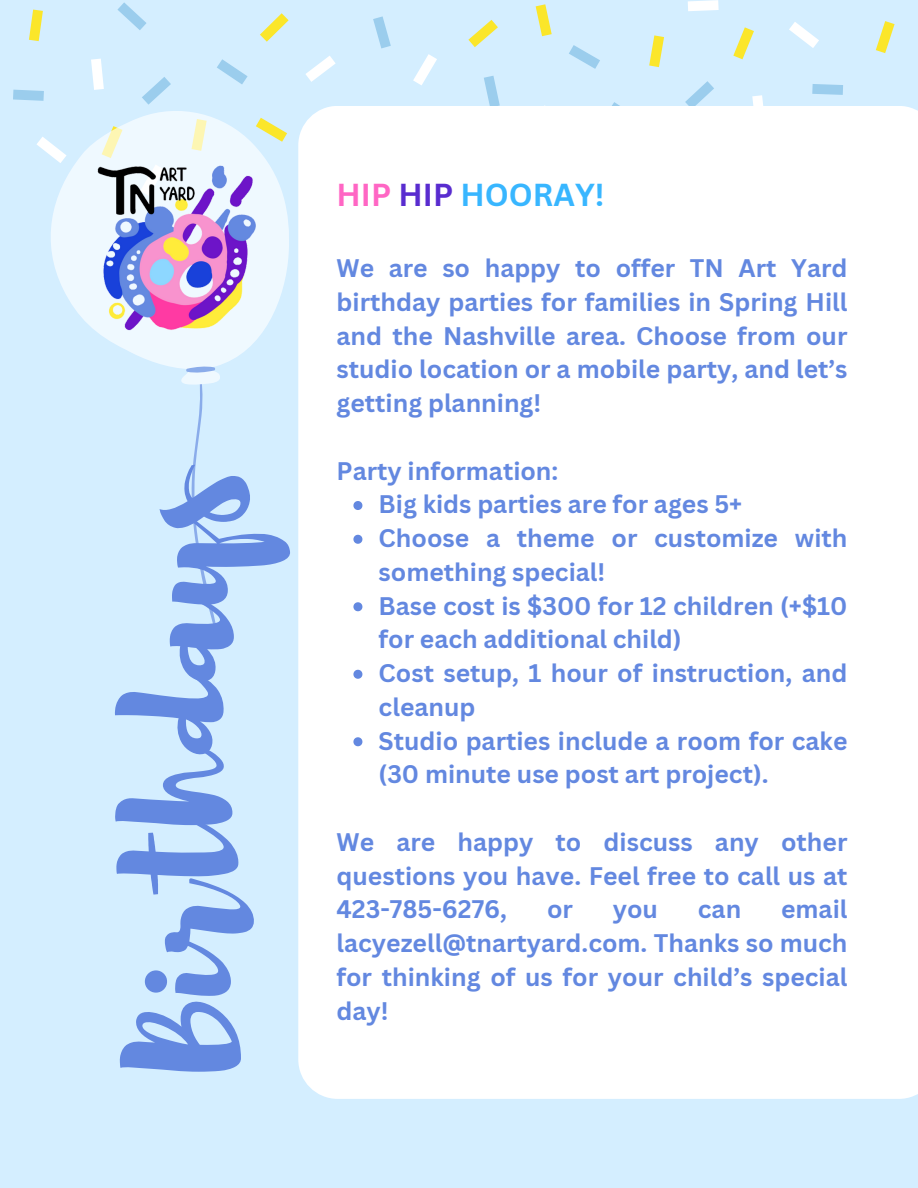
<style>
.page{position:relative;width:918px;height:1188px;background:#d4eeff}
.page>*{position:absolute;margin:0;border:0;box-sizing:border-box;transform-origin:0 0}
.t1{font:147.9px "Brusher";color:#6388e0}
.t2{font:700 30.9px "Canva Sans";color:#38b6ff}
.t3{font:700 24.75px/33.8px "Canva Sans";color:#6388e0}
.s1{color:#ff66c4}
.s2{color:#592ccf}
</style>
<div class="page">
<svg style="left:413px;top:54px;width:24px;height:31px"></svg>
<svg style="left:217px;top:59px;width:31px;height:25px"></svg>
<svg style="left:260px;top:13px;width:29px;height:29px"></svg>
<svg style="left:91px;top:59px;width:13px;height:31px"></svg>
<svg style="left:142px;top:77px;width:29px;height:28px"></svg>
<svg style="left:373px;top:16px;width:18px;height:32px"></svg>
<svg style="left:37px;top:137px;width:13px;height:18px"></svg>
<svg style="left:306px;top:56px;width:30px;height:26px"></svg>
<svg style="left:29px;top:10px;width:14px;height:31px"></svg>
<svg style="left:13px;top:90px;width:31px;height:11px"></svg>
<svg style="left:117px;top:2px;width:30px;height:28px"></svg>
<svg style="left:484px;top:76px;width:16px;height:30px"></svg>
<svg style="left:612px;top:102px;width:8px;height:4px"></svg>
<svg style="left:536px;top:4px;width:16px;height:32px"></svg>
<svg style="left:752px;top:95px;width:11px;height:11px"></svg>
<svg style="left:685px;top:81px;width:29px;height:25px"></svg>
<svg style="left:649px;top:35px;width:15px;height:32px"></svg>
<svg style="left:569px;top:45px;width:31px;height:24px"></svg>
<svg style="left:733px;top:27px;width:21px;height:32px"></svg>
<svg style="left:688px;top:0;width:31px;height:11px"></svg>
<svg style="left:876px;top:21px;width:19px;height:32px"></svg>
<svg style="left:468px;top:20px;width:30px;height:27px"></svg>
<svg style="left:789px;top:22px;width:30px;height:26px"></svg>
<svg style="left:812px;top:84px;width:31px;height:11px"></svg>
<div style="left:298px;top:106px;width:620px;height:992px;background:#fff"></div>
<svg style="left:50px;top:111px;width:211px;height:179px"></svg>
<svg style="left:140px;top:118px;width:140px;height:529px"></svg>
<svg style="left:353px;top:501px;width:9px;height:9px"></svg>
<svg style="left:353px;top:535px;width:9px;height:9px"></svg>
<svg style="left:353px;top:602px;width:9px;height:9px"></svg>
<svg style="left:353px;top:670px;width:9px;height:9px"></svg>
<svg style="left:353px;top:737px;width:9px;height:9px"></svg>
<img style="left:64px;top:129px;width:225px;height:234px">
<h3 class="t1" style="left:85px;top:1072px;width:609px;rotate:-90deg">Birthdays</h3>
<p class="t2" style="left:337px;top:173px;width:270px"><span class="s1">HIP</span> <span class="s2">HIP</span> HOORAY!</p>
<p class="t3" style="left:337px;top:251px;width:512px;text-align:justify">We are so happy to offer TN Art Yard birthday parties for families in Spring Hill and the Nashville area. Choose from our studio location or a mobile party, and let’s getting planning!</p>
<h2 class="t3" style="left:337px;top:453px;width:223px">Party information:</h2>
<h3 class="t3" style="left:379px;top:487px;width:365px">Big kids parties are for ages 5+</h3>
<h3 class="t3" style="left:379px;top:521px;width:470px">Choose a theme or customize with something special!</h3>
<p class="t3" style="left:379px;top:588px;width:470px">Base cost is $300 for 12 children (+$10 for each additional child)</p>
<p class="t3" style="left:379px;top:656px;width:470px">Cost setup, 1 hour of instruction, and cleanup</p>
<p class="t3" style="left:379px;top:723px;width:470px">Studio parties include a room for cake (30 minute use post art project).</p>
<p class="t3" style="left:337px;top:824px;width:512px;text-align:justify">We are happy to discuss any other questions you have. Feel free to call us at 423-785-6276,</p>
<p class="t3" style="left:337px;top:892px;width:512px;text-align:justify;text-indent:445px">email lacyezell@tnartyard.com. Thanks so much for thinking of us for your child’s special day!</p>
<p class="t3" style="left:547px;top:892px;width:27px">or</p>
<p class="t3" style="left:613px;top:892px;width:47px">you</p>
<p class="t3" style="left:698px;top:892px;width:45px">can</p>
</div>
